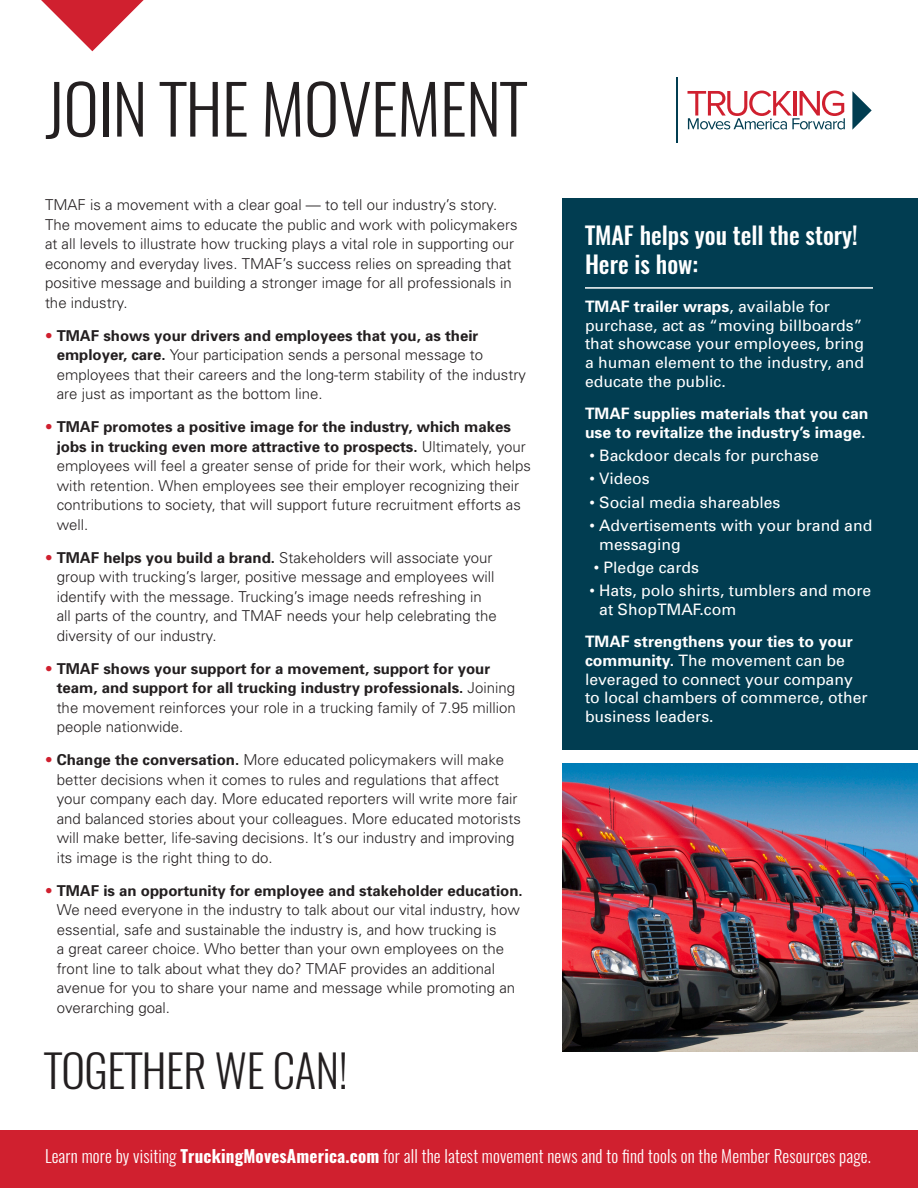
<style>
.page{position:relative;width:918px;height:1188px;background:#fff}
.page>*{position:absolute;margin:0;border:0;box-sizing:border-box;transform-origin:0 0}
.t1{font:300 67.5px "Oswald";letter-spacing:-.01em;color:#231f20}
.t2{font:300 45px "Oswald";letter-spacing:-.01em;color:#231f20}
.sidebar_head{font:500 24px/28.5px "Oswald";color:#fff}
.t3{font:300 17.1px "Oswald";letter-spacing:.01em;color:#fff}
.sidebar{font:15.75px/18.8px "Univers";color:#fff}
.sidebar-2{font:700 15.75px/18.8px "Univers";color:#fff}
.Bullet{font:300 15px/19.5px "Univers";color:#231f20}
.Text{font:300 15px/19.5px "Univers";color:#231f20}
.Bullet-2{font:700 15px/19.5px "Univers";color:#231f20}
.s1{color:#d0202f}
.s2{font-weight:700}
.s3{font-weight:300;color:#d0202f}
.s4{font-weight:300}
</style>
<div class="page">
<div style="left:562px;top:198px;width:356px;height:552px;background:#013d51"></div>
<hr style="left:676px;top:78px;width:2px;height:65px;background:#013d51">
<svg style="left:688px;top:91px;width:157px;height:38px"></svg>
<svg style="left:852px;top:91px;width:20px;height:39px"></svg>
<hr style="left:585px;top:287px;width:288px;height:2px;background:#fff">
<img style="left:562px;top:764px;width:356px;height:288px">
<div style="left:0;top:1130px;width:918px;height:58px;background:#d0202f"></div>
<svg style="left:41px;top:0;width:103px;height:51px"></svg>
<p class="t1" style="left:45px;top:64px;width:483px">JOIN THE MOVEMENT</p>
<p class="Text" style="left:45px;top:195px;width:474px">TMAF is a movement with a clear goal — to tell our industry’s story.<br>The movement aims to educate the public and work with policymakers at all levels to illustrate how trucking plays a vital role in supporting our economy and everyday lives. TMAF’s success relies on spreading that positive message and building a stronger image for all professionals in the industry.</p>
<p class="Bullet" style="left:57px;top:325px;width:471px;text-indent:-12px"><span class="s1">•</span> <span class="s2">TMAF shows your drivers and employees that you, as their employer, care.</span> Your participation sends a personal message to employees that their careers and the long-term stability of the industry are just as important as the bottom line.</p>
<p class="Bullet" style="left:57px;top:417px;width:476px;text-indent:-12px"><span class="s1">•</span> <span class="s2">TMAF promotes a positive image for the industry, which makes jobs in trucking even more attractive to prospects.</span> Ultimately, your employees will feel a greater sense of pride for their work, which helps with retention. When employees see their employer recognizing their contributions to society, that will support future recruitment efforts as well.</p>
<p class="Bullet" style="left:57px;top:547px;width:442px;text-indent:-12px"><span class="s1">•</span> <span class="s2">TMAF helps you build a brand.</span> Stakeholders will associate your group with trucking’s larger, positive message and employees will identify with the message. Trucking’s image needs refreshing in all parts of the country, and TMAF needs your help celebrating the diversity of our industry.</p>
<p class="Bullet-2" style="left:57px;top:658px;width:461px;text-indent:-12px"><span class="s3">•</span> TMAF shows your support for a movement, support for your team, and support for all trucking industry professionals. <span class="s4">Joining the movement reinforces your role in a trucking family of 7.95 million people nationwide.</span></p>
<p class="Bullet" style="left:57px;top:750px;width:466px;text-indent:-12px"><span class="s1">•</span> <span class="s2">Change the conversation.</span> More educated policymakers will make better decisions when it comes to rules and regulations that affect your company each day. More educated reporters will write more fair and balanced stories about your colleagues. More educated motorists will make better, life-saving decisions. It’s our industry and improving its image is the right thing to do.</p>
<p class="Bullet" style="left:57px;top:880px;width:468px;text-indent:-12px"><span class="s1">•</span> <span class="s2">TMAF is an opportunity for employee and stakeholder education.<br></span>We need everyone in the industry to talk about our vital industry, how essential, safe and sustainable the industry is, and how trucking is<br>a great career choice. Who better than your own employees on the front line to talk about what they do? TMAF provides an additional avenue for you to share your name and message while promoting an overarching goal.</p>
<p class="t2" style="left:44px;top:1041px;width:305px">TOGETHER WE CAN!</p>
<p class="sidebar_head" style="left:585px;top:222px;width:274px">TMAF helps you tell the story!<br>Here is how:</p>
<p class="sidebar" style="left:585px;top:297px;width:281px"><span class="s2">TMAF trailer wraps</span>, available for purchase, act as “moving billboards” that showcase your employees, bring a human element to the industry, and educate the public.</p>
<p class="sidebar-2" style="left:585px;top:404px;width:285px">TMAF supplies materials that you can use to revitalize the industry’s image.</p>
<p class="sidebar" style="left:589px;top:446px;width:231px">• Backdoor decals for purchase</p>
<p class="sidebar" style="left:589px;top:469px;width:62px">• Videos</p>
<p class="sidebar" style="left:589px;top:492px;width:193px">• Social media shareables</p>
<p class="sidebar" style="left:599px;top:516px;width:275px;text-indent:-10px">• Advertisements with your brand and messaging</p>
<p class="sidebar" style="left:594px;top:558px;width:107px">• Pledge cards</p>
<p class="sidebar" style="left:599px;top:581px;width:274px;text-indent:-10px">• Hats, polo shirts, tumblers and more at ShopTMAF.com</p>
<p class="sidebar" style="left:585px;top:632px;width:284px"><span class="s2">TMAF strengthens your ties to your community.</span> The movement can be leveraged to connect your company to local chambers of commerce, other business leaders.</p>
<p class="t3" style="left:45px;top:1145px;width:827px">Learn more by visiting <span class="s2">TruckingMovesAmerica.com</span> for all the latest movement news and to find tools on the Member Resources page.</p>
</div>
